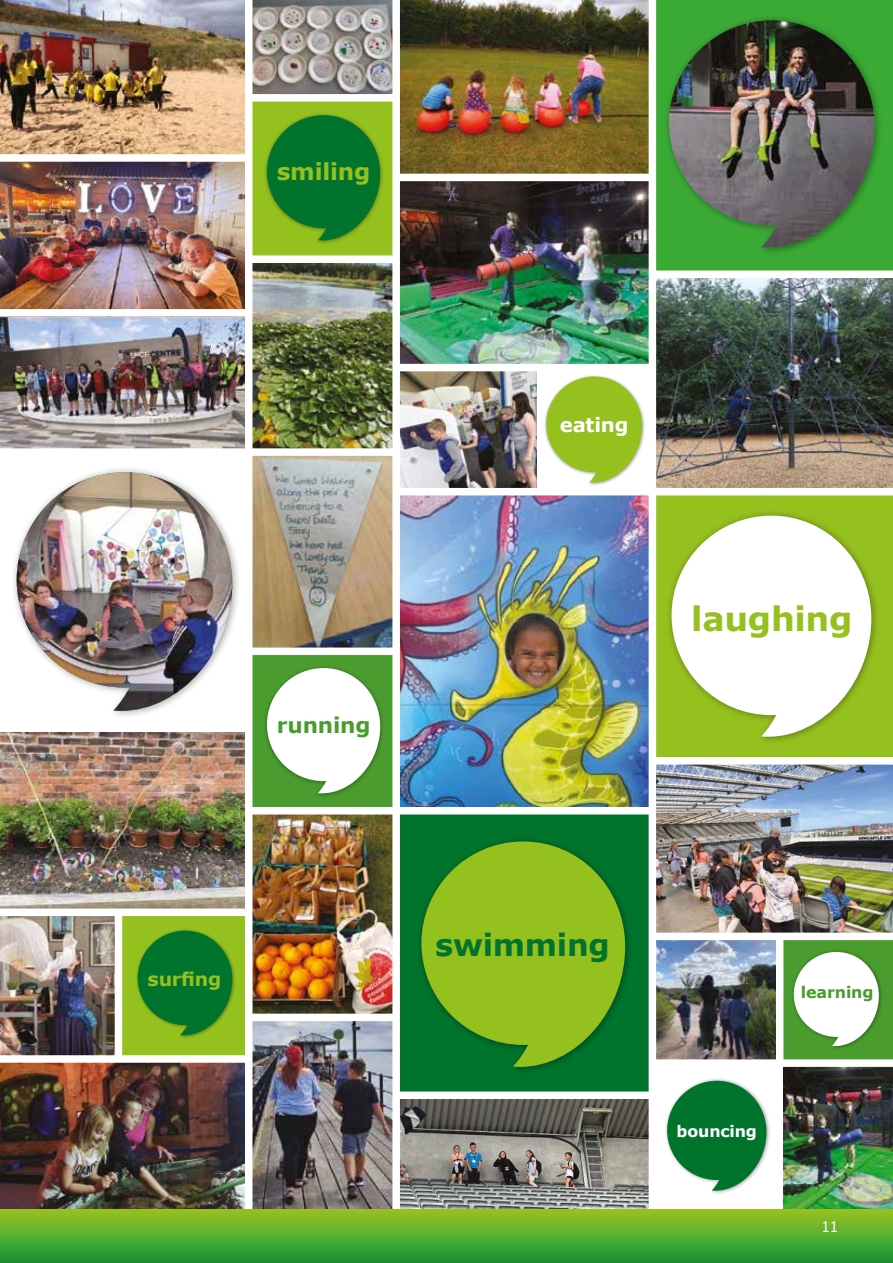
<style>
.page{position:relative;width:893px;height:1263px;background:#fff}
.page>*{position:absolute;margin:0;border:0;box-sizing:border-box;transform-origin:0 0}
.t1{font:700 33.45px "Verdana";letter-spacing:-.01em;color:#95c11f}
.t2{font:700 30.6px "Verdana";letter-spacing:-.01em;color:#00742c}
.t3{font:700 23.25px "Verdana";letter-spacing:-.01em;color:#95c11f}
.t4{font:700 21.6px "Verdana";letter-spacing:-.01em;color:#499c2d}
.t5{font:700 19.65px "Verdana";letter-spacing:-.01em;color:#fff}
.t6{font:700 18.9px "Verdana";letter-spacing:-.01em;color:#95c11f}
.t7{font:700 15.9px "Verdana";letter-spacing:-.01em;color:#499c2d}
.t8{font:700 15.75px "Verdana";letter-spacing:-.01em;color:#fff}
.t9{font:15px "Verdana";color:#fff;scale:.9 1}
</style>
<div class="page">
<img style="left:252px;top:814px;width:140px;height:200px">
<img style="left:400px;top:1099px;width:249px;height:111px">
<img style="left:656px;top:765px;width:237px;height:167px">
<img style="left:0;top:0;width:245px;height:448px">
<img style="left:400px;top:0;width:249px;height:364px">
<img style="left:400px;top:371px;width:134px;height:117px">
<img style="left:252px;top:263px;width:140px;height:185px">
<img style="left:656px;top:278px;width:237px;height:210px">
<img style="left:656px;top:940px;width:120px;height:119px">
<img style="left:0;top:732px;width:245px;height:176px">
<img style="left:252px;top:456px;width:140px;height:191px">
<img style="left:252px;top:1021px;width:140px;height:189px">
<img style="left:252px;top:0;width:140px;height:94px">
<img style="left:0;top:916px;width:115px;height:139px">
<img style="left:400px;top:495px;width:249px;height:312px">
<img style="left:0;top:1063px;width:245px;height:147px">
<div style="left:650px;top:0;width:243px;height:274px;background:#3aaa35"></div>
<div style="left:397px;top:812px;width:253px;height:283px;background:#00742c"></div>
<svg style="left:421px;top:841px;width:206px;height:226px;fill:#95c11f"></svg>
<div style="left:250px;top:97px;width:146px;height:162px;background:#95c11f"></div>
<div style="left:264px;top:112px;width:121px;height:133px;background:#000;opacity:.35"></div>
<svg style="left:267px;top:115px;width:114px;height:125px"></svg>
<div style="left:780px;top:936px;width:113px;height:126px;background:#499c2d"></div>
<div style="left:791px;top:949px;width:92px;height:101px;background:#000;opacity:.35"></div>
<svg style="left:794px;top:952px;width:86px;height:94px"></svg>
<div style="left:119px;top:914px;width:131px;height:144px;background:#95c11f"></div>
<div style="left:135px;top:928px;width:101px;height:111px;background:#000;opacity:.35"></div>
<svg style="left:138px;top:931px;width:95px;height:104px"></svg>
<div style="left:250px;top:650px;width:146px;height:162px;background:#499c2d"></div>
<div style="left:264px;top:665px;width:121px;height:133px;background:#000;opacity:.35"></div>
<svg style="left:267px;top:668px;width:114px;height:125px"></svg>
<div style="left:650px;top:492px;width:243px;height:269px;background:#95c11f"></div>
<div style="left:665px;top:509px;width:215px;height:236px;background:#000;opacity:.35"></div>
<svg style="left:671px;top:516px;width:202px;height:221px"></svg>
<div style="left:664px;top:1077px;width:106px;height:118px;background:#000;opacity:.35"></div>
<svg style="left:667px;top:1081px;width:100px;height:110px"></svg>
<img style="left:784px;top:1067px;width:109px;height:143px">
<div style="left:534px;top:364px;width:120px;height:132px;background:#000;opacity:.35"></div>
<div style="left:538px;top:368px;width:112px;height:124px;background:#fff"></div>
<div style="left:663px;top:14px;width:220px;height:242px;background:#000;opacity:.35"></div>
<img style="left:669px;top:20px;width:207px;height:228px">
<div style="left:10px;top:466px;width:231px;height:254px;background:#000;opacity:.35"></div>
<img style="left:17px;top:472px;width:217px;height:239px">
<div style="left:543px;top:374px;width:103px;height:112px;background:#000;opacity:.35"></div>
<svg style="left:546px;top:376px;width:97px;height:107px"></svg>
<div style="left:245px;top:0;width:7px;height:1229px;background:#fff"></div>
<div style="left:392px;top:0;width:8px;height:1229px;background:#fff"></div>
<div style="left:649px;top:0;width:7px;height:1229px;background:#fff"></div>
<div style="left:0;top:154px;width:250px;height:8px;background:#fff"></div>
<div style="left:0;top:309px;width:250px;height:8px;background:#fff"></div>
<div style="left:0;top:908px;width:250px;height:8px;background:#fff"></div>
<div style="left:0;top:1055px;width:250px;height:8px;background:#fff"></div>
<div style="left:115px;top:914px;width:7px;height:147px;background:#fff"></div>
<div style="left:776px;top:935px;width:7px;height:131px;background:#fff"></div>
<div style="left:251px;top:647px;width:147px;height:8px;background:#fff"></div>
<div style="left:251px;top:255px;width:147px;height:8px;background:#fff"></div>
<div style="left:251px;top:94px;width:147px;height:8px;background:#fff"></div>
<div style="left:251px;top:807px;width:402px;height:7px;background:#fff"></div>
<div style="left:398px;top:488px;width:495px;height:7px;background:#fff"></div>
<div style="left:398px;top:364px;width:255px;height:7px;background:#fff"></div>
<div style="left:398px;top:174px;width:255px;height:7px;background:#fff"></div>
<div style="left:652px;top:270px;width:241px;height:8px;background:#fff"></div>
<div style="left:656px;top:757px;width:237px;height:8px;background:#fff"></div>
<div style="left:656px;top:932px;width:237px;height:8px;background:#fff"></div>
<div style="left:656px;top:1059px;width:237px;height:8px;background:#fff"></div>
<div style="left:395px;top:1091px;width:255px;height:8px;background:#fff"></div>
<div style="left:0;top:1210px;width:893px;height:53px;background:linear-gradient(to bottom,#96c525,#139238)"></div>
<p class="t3" style="left:277px;top:157px;width:95px">smiling</p>
<p class="t4" style="left:277px;top:711px;width:95px">running</p>
<p class="t5" style="left:560px;top:412px;width:70px">eating</p>
<p class="t1" style="left:691px;top:597px;width:163px">laughing</p>
<p class="t6" style="left:148px;top:966px;width:75px">surfing</p>
<p class="t2" style="left:435px;top:925px;width:176px">swimming</p>
<p class="t7" style="left:801px;top:982px;width:74px">learning</p>
<p class="t8" style="left:677px;top:1121px;width:82px">bouncing</p>
<p class="t9" style="left:821px;top:1217px;width:20px">11</p>
</div>
